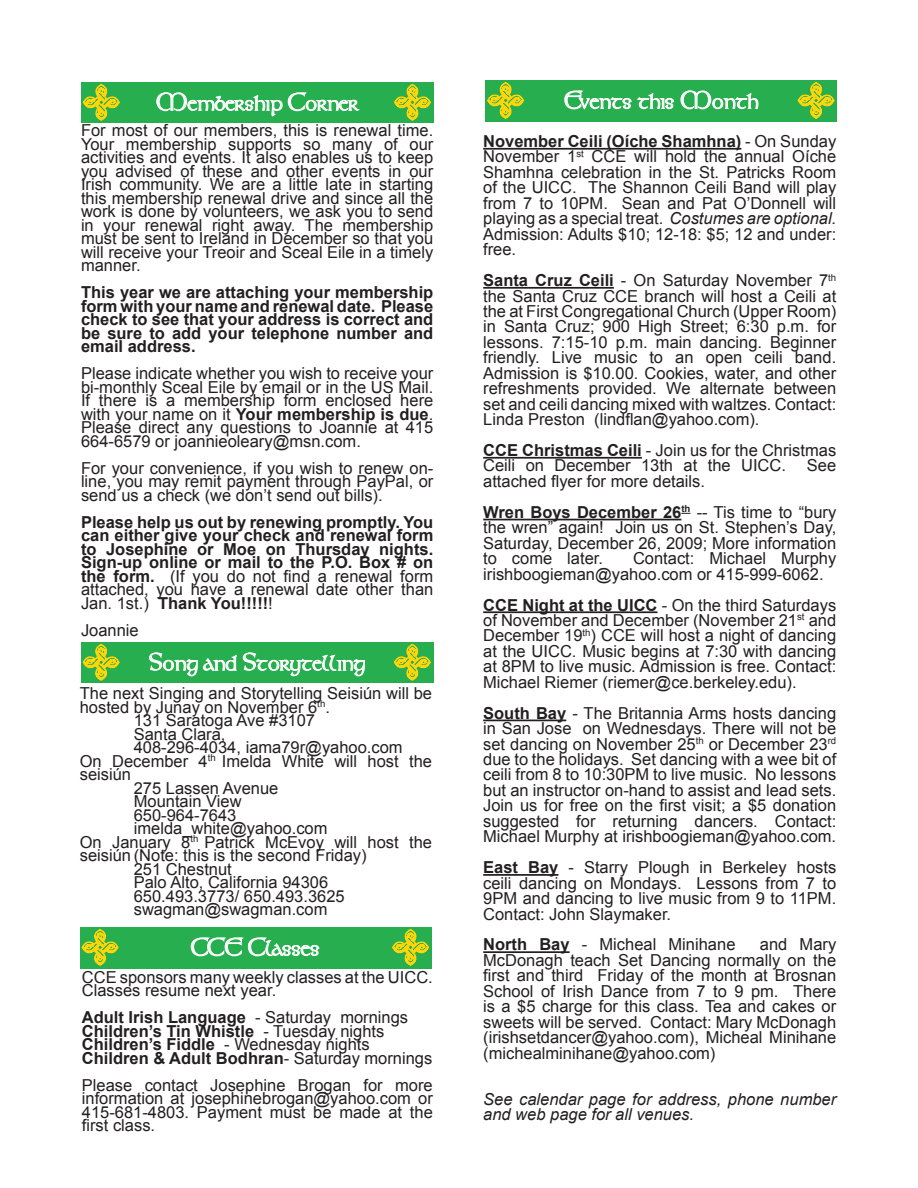
<style>
.page{position:relative;width:918px;height:1188px;background:#fff}
.page>*{position:absolute;margin:0;border:0;box-sizing:border-box;transform-origin:0 0}
.t1{font:28.5px "Umber SSK";color:#fff}
.t2{font:16.5px/15.5px "Arial";color:#231f20;text-align:justify}
.t3{font:700 16.5px/13.5px "Arial";color:#231f20;text-align:justify}
.t4{font:italic 16.5px/15.5px "Arial";color:#231f20}
.s1{font-weight:700}
.s2{font-weight:400}
.s3{font-style:italic}
</style>
<div class="page">
<div style="left:81px;top:642px;width:352px;height:40px;background:#27af4f"></div>
<svg style="left:83px;top:644px;width:37px;height:37px"></svg>
<svg style="left:394px;top:644px;width:37px;height:37px"></svg>
<svg style="left:149px;top:652px;width:88px;height:25px"></svg>
<svg style="left:243px;top:652px;width:122px;height:25px"></svg>
<hr style="left:483px;top:148px;width:258px;height:2px;background:#231f20">
<hr style="left:483px;top:287px;width:131px;height:2px;background:#231f20">
<hr style="left:483px;top:457px;width:159px;height:2px;background:#231f20">
<hr style="left:483px;top:519px;width:198px;height:1px;background:#231f20">
<hr style="left:483px;top:611px;width:175px;height:2px;background:#231f20">
<hr style="left:483px;top:720px;width:83px;height:1px;background:#231f20">
<hr style="left:483px;top:874px;width:75px;height:2px;background:#231f20">
<hr style="left:483px;top:951px;width:87px;height:2px;background:#231f20">
<div style="left:485px;top:80px;width:352px;height:42px;background:#27af4f"></div>
<svg style="left:487px;top:82px;width:37px;height:37px"></svg>
<svg style="left:798px;top:82px;width:37px;height:37px"></svg>
<svg style="left:564px;top:90px;width:110px;height:20px"></svg>
<svg style="left:680px;top:90px;width:79px;height:20px"></svg>
<div style="left:80px;top:927px;width:351px;height:42px;background:#27af4f"></div>
<svg style="left:82px;top:929px;width:37px;height:37px"></svg>
<svg style="left:392px;top:929px;width:37px;height:37px"></svg>
<svg style="left:191px;top:937px;width:129px;height:20px"></svg>
<div style="left:81px;top:82px;width:352px;height:41px;background:#27af4f"></div>
<svg style="left:83px;top:84px;width:37px;height:37px"></svg>
<svg style="left:394px;top:84px;width:37px;height:37px"></svg>
<svg style="left:156px;top:92px;width:204px;height:25px"></svg>
<h1 class="t1" style="left:156px;top:87px;width:204px">Membership Corner</h1>
<p class="t2" style="left:81px;top:124px;width:354px;line-height:13.5px">For most of our members, this is renewal time.<br>Your membership supports so many of our activities and events. It also enables us to keep you advised of these and other events in our Irish community. We are a little late in starting this membership renewal drive and since all the work is done by volunteers, we ask you to send in your renewal right away. The membership must be sent to Ireland in December so that you will receive your Treoir and Sceal Eile in a timely manner.</p>
<p class="t3" style="left:81px;top:286px;width:354px">This year we are attaching your membership form with your name and renewal date. Please check to see that your address is correct and be sure to add your telephone number and email address.</p>
<p class="t2" style="left:81px;top:367px;width:354px;line-height:13.5px">Please indicate whether you wish to receive your bi-monthly Sceal Eile by email or in the US Mail.<br>If there is a membership form enclosed here with your name on it <span class="s1">Your membership is due</span>.<br>Please direct any questions to Joannie at 415<br>664-6579 or joannieoleary@msn.com.</p>
<p class="t2" style="left:81px;top:462px;width:354px;line-height:13.5px">For your convenience, if you wish to renew on&shy;line, you may remit payment through PayPal, or send us a check (we don’t send out bills).</p>
<p class="t3" style="left:81px;top:516px;width:354px">Please help us out by renewing promptly. You can either give your check and renewal form to Josephine or Moe on Thursday nights.<br>Sign-up online or mail to the P.O. Box # on the form. <span class="s2">(If you do not find a renewal form attached, you have a renewal date other than Jan. 1st.)</span> Thank You!!!!!<span class="s2">!</span></p>
<p class="t2" style="left:81px;top:623px;width:59px">Joannie</p>
<h1 class="t1" style="left:149px;top:647px;width:218px">Song and Storytelling</h1>
<p class="t2" style="left:80px;top:686px;width:354px">The next Singing and Storytelling Seisiún will be</p>
<p class="t2" style="left:80px;top:699px;width:252px">hosted by Junay on November 6<sup>th</sup>.</p>
<p class="t2" style="left:134px;top:713px;width:183px">131 Saratoga Ave #3107</p>
<p class="t2" style="left:134px;top:726px;width:93px">Santa Clara,</p>
<p class="t2" style="left:134px;top:740px;width:270px">408-296-4034, iama79r@yahoo.com</p>
<p class="t2" style="left:80px;top:753px;width:354px">On December 4<sup>th</sup> Imelda White will host the</p>
<p class="t2" style="left:80px;top:767px;width:53px">seisiún</p>
<p class="t2" style="left:134px;top:780px;width:146px">275 Lassen Avenue</p>
<p class="t2" style="left:134px;top:794px;width:109px">Mountain View</p>
<p class="t2" style="left:134px;top:807px;width:104px">650-964-7643</p>
<p class="t2" style="left:134px;top:821px;width:195px">imelda_white@yahoo.com</p>
<p class="t2" style="left:80px;top:834px;width:354px">On January 8<sup>th</sup> Patrick McEvoy will host the</p>
<p class="t2" style="left:80px;top:848px;width:288px">seisiún (Note: this is the second Friday)</p>
<p class="t2" style="left:134px;top:861px;width:100px">251 Chestnut</p>
<p class="t2" style="left:134px;top:875px;width:196px">Palo Alto, California 94306</p>
<p class="t2" style="left:134px;top:888px;width:213px">650.493.3773/ 650.493.3625</p>
<p class="t2" style="left:134px;top:902px;width:195px">swagman@swagman.com</p>
<h1 class="t1" style="left:192px;top:932px;width:129px">CCE Classes</h1>
<p class="t2" style="left:82px;top:970px;width:352px;line-height:13.5px">CCE sponsors many weekly classes at the UICC.<br>Classes resume next year.</p>
<p class="t3" style="left:82px;top:1011px;width:352px;text-align:left">Adult Irish Language <span class="s2">- Saturday mornings </span>Children’s Tin Whistle <span class="s2">- Tuesday nights </span>Children’s Fiddle <span class="s2">- Wednesday nights </span>Children &amp; Adult Bodhran<span class="s2">- Saturday mornings</span></p>
<p class="t2" style="left:82px;top:1078px;width:353px;line-height:13.5px">Please contact Josephine Brogan for more information at josephinebrogan@yahoo.com or 415-681-4803. Payment must be made at the first class.</p>
<h1 class="t1" style="left:564px;top:85px;width:195px">Events this Month</h1>
<p class="t2" style="left:483px;top:134px;width:355px"><span class="s1">November Ceili (Oíche Shamhna)</span> - On Sunday November 1<sup>st</sup> CCE will hold the annual Oíche Shamhna celebration in the St. Patricks Room of the UICC. The Shannon Ceili Band will play from 7 to 10PM. Sean and Pat O’Donnell will playing as a special treat. <span class="s3">Costumes are optional.<br></span>Admission: Adults $10; 12-18: $5; 12 and under: free.</p>
<p class="t2" style="left:483px;top:273px;width:355px"><span class="s1">Santa Cruz Ceili</span> - On Saturday November 7<sup>th </sup>the Santa Cruz CCE branch will host a Ceili at the at First Congregational Church (Upper Room) in Santa Cruz; 900 High Street; 6:30 p.m. for lessons. 7:15-10 p.m. main dancing. Beginner friendly. Live music to an open ceili band.<br>Admission is $10.00. Cookies, water, and other refreshments provided. We alternate between set and ceili dancing mixed with waltzes. Contact:<br>Linda Preston (lindflan@yahoo.com).</p>
<p class="t2" style="left:483px;top:443px;width:355px"><span class="s1">CCE Christmas Ceili</span> - Join us for the Christmas<br>Ceili on December 13th at the UICC.</p>
<p class="t2" style="left:807px;top:458px;width:31px">See</p>
<p class="t2" style="left:483px;top:466px;width:355px;line-height:30.9px">attached flyer for more details.<br><span class="s1">Wren Boys December 26</span><sup>th</sup> -- Tis time to “bury</p>
<p class="t2" style="left:483px;top:520px;width:355px">the wren” again! Join us on St. Stephen’s Day, Saturday, December 26, 2009; More information to come later.</p>
<p class="t2" style="left:483px;top:551px;width:355px;text-indent:150px">Contact: Michael Murphy irishboogieman@yahoo.com or 415-999-6062.</p>
<p class="t2" style="left:483px;top:597px;width:355px"><span class="s1">CCE Night at the UICC</span> - On the third Saturdays of November and December (November 21<sup>st</sup> and December 19<sup>th</sup>) CCE will host a night of dancing at the UICC. Music begins at 7:30 with dancing at 8PM to live music. Admission is free. Contact:<br>Michael Riemer (riemer@ce.berkeley.edu).</p>
<p class="t2" style="left:483px;top:705px;width:355px"><span class="s1">South Bay</span> - The Britannia Arms hosts dancing in San Jose on Wednesdays. There will not be set dancing on November 25<sup>th</sup> or December 23<sup>rd </sup>due to the holidays. Set dancing with a wee bit of ceili from 8 to 10:30PM to live music. No lessons but an instructor on-hand to assist and lead sets.<br>Join us for free on the first visit; a $5 donation suggested for returning dancers. Contact:<br>Michael Murphy at irishboogieman@yahoo.com.</p>
<p class="t2" style="left:483px;top:860px;width:355px"><span class="s1">East Bay</span> - Starry Plough in Berkeley hosts ceili dancing on Mondays. Lessons from 7 to 9PM and dancing to live music from 9 to 11PM.<br>Contact: John Slaymaker.</p>
<p class="t2" style="left:483px;top:937px;width:254px"><span class="s1">North Bay</span> - Micheal Minihane</p>
<p class="t2" style="left:483px;top:937px;width:355px;text-indent:277px">and Mary McDonagh teach Set Dancing normally on the first and third Friday of the month at Brosnan School of Irish Dance from 7 to 9 pm. There is a $5 charge for this class. Tea and cakes or sweets will be served. Contact: Mary McDonagh (irishsetdancer@yahoo.com), Micheal Minihane (michealminihane@yahoo.com)</p>
<p class="t4" style="left:483px;top:1092px;width:355px">See calendar page for address, phone number and web page for all venues.</p>
</div>
